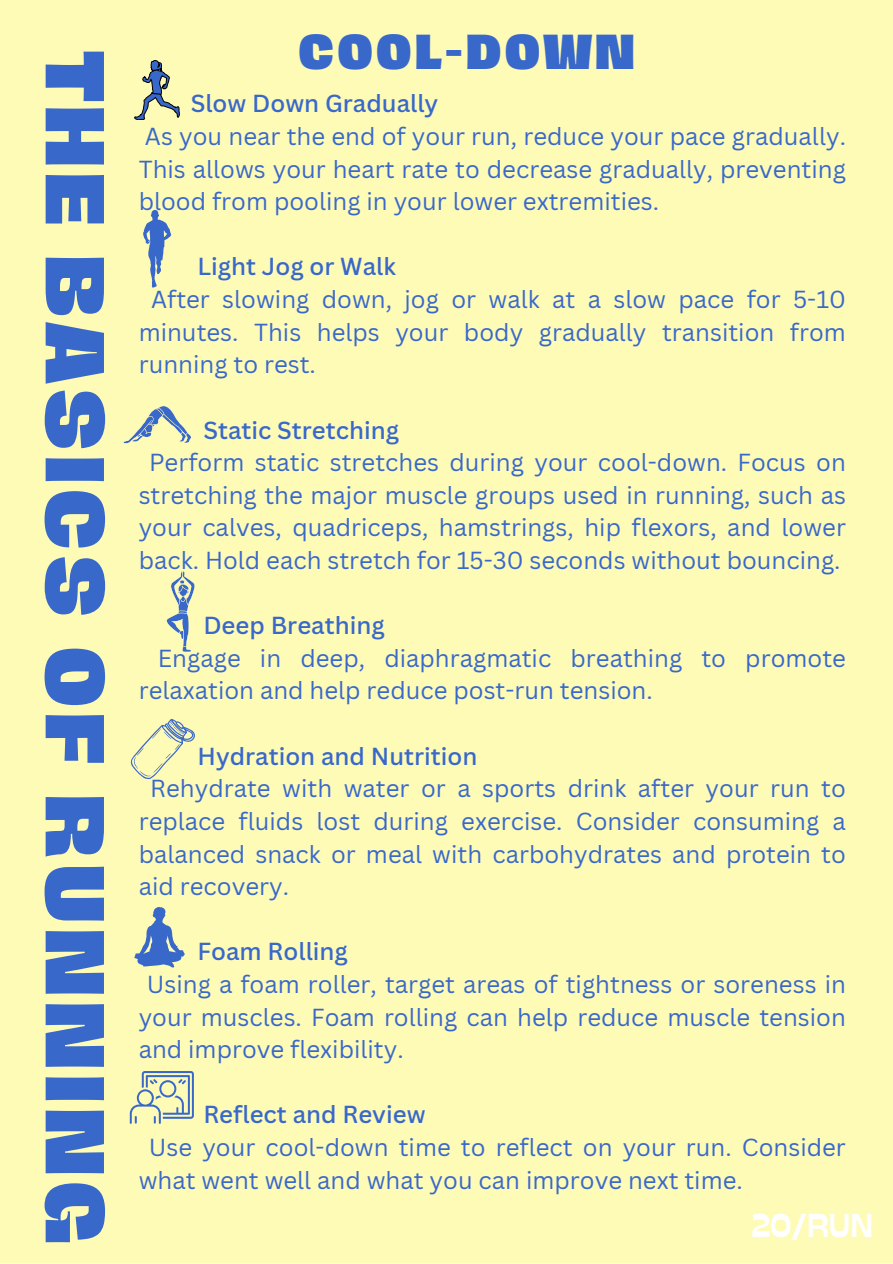
<style>
.page{position:relative;width:893px;height:1264px;background:#fff}
.page>*{position:absolute;margin:0;border:0;box-sizing:border-box;transform-origin:0 0}
.t1{font:800 76.5px "Hagrid";letter-spacing:.075em;color:#3968cb}
.t2{font:800 45px "Hagrid";letter-spacing:.075em;color:#3968cb}
.t3{font:800 33px "Stadio Deva";color:#fff}
.t4{font:24px/32.5px "Canva Sans";color:#3968cb;text-align:justify}
.t5{font:500 24px "Canva Sans";color:#3968cb}
</style>
<div class="page">
<div style="left:0;top:0;width:892px;height:1262px;background:#fefbb7"></div>
<svg style="left:123px;top:406px;width:68px;height:37px"></svg>
<svg style="left:166px;top:571px;width:29px;height:81px"></svg>
<svg style="left:134px;top:60px;width:45px;height:60px"></svg>
<svg style="left:143px;top:210px;width:28px;height:77px"></svg>
<svg style="left:130px;top:718px;width:65px;height:61px"></svg>
<svg style="left:130px;top:1071px;width:64px;height:52px"></svg>
<svg style="left:134px;top:907px;width:51px;height:60px"></svg>
<p class="t1" style="left:114px;top:52px;width:1192px;rotate:90deg">THE BASICS OF RUNNING</p>
<p class="t2" style="left:298px;top:29px;width:338px">COOL-DOWN</p>
<p class="t5" style="left:191px;top:87px;width:249px">Slow Down Gradually</p>
<p class="t4" style="left:139px;top:119px;width:708px">As you near the end of your run, reduce your pace gradually.<br>This allows your heart rate to decrease gradually, preventing blood from pooling in your lower extremities.</p>
<p class="t5" style="left:197px;top:250px;width:200px">Light Jog or Walk</p>
<p class="t4" style="left:139px;top:282px;width:708px;text-indent:12px">After slowing down, jog or walk at a slow pace for 5-10 minutes. This helps your body gradually transition from running to rest.</p>
<p class="t5" style="left:203px;top:413px;width:197px">Static Stretching</p>
<p class="t4" style="left:139px;top:445px;width:708px;text-align:center">Perform static stretches during your cool-down. Focus on stretching the major muscle groups used in running, such as your calves, quadriceps, hamstrings, hip flexors, and lower back. Hold each stretch for 15-30 seconds without bouncing.</p>
<p class="t5" style="left:203px;top:608px;width:183px">Deep Breathing</p>
<p class="t4" style="left:139px;top:641px;width:708px;text-indent:19px">Engage in deep, diaphragmatic breathing to promote relaxation and help reduce post-run tension.</p>
<p class="t5" style="left:197px;top:739px;width:281px">Hydration and Nutrition</p>
<p class="t4" style="left:139px;top:771px;width:708px;text-indent:12px">Rehydrate with water or a sports drink after your run to replace fluids lost during exercise. Consider consuming a balanced snack or meal with carbohydrates and protein to aid recovery.</p>
<p class="t5" style="left:197px;top:934px;width:152px">Foam Rolling</p>
<p class="t4" style="left:139px;top:967px;width:708px;text-indent:8px">Using a foam roller, target areas of tightness or soreness in your muscles. Foam rolling can help reduce muscle tension and improve flexibility.</p>
<p class="t5" style="left:203px;top:1097px;width:224px">Reflect and Review</p>
<p class="t4" style="left:139px;top:1130px;width:708px;text-indent:10px">Use your cool-down time to reflect on your run. Consider what went well and what you can improve next time.</p>
<p class="t3" style="left:751px;top:1205px;width:124px">20/RUN</p>
</div>
